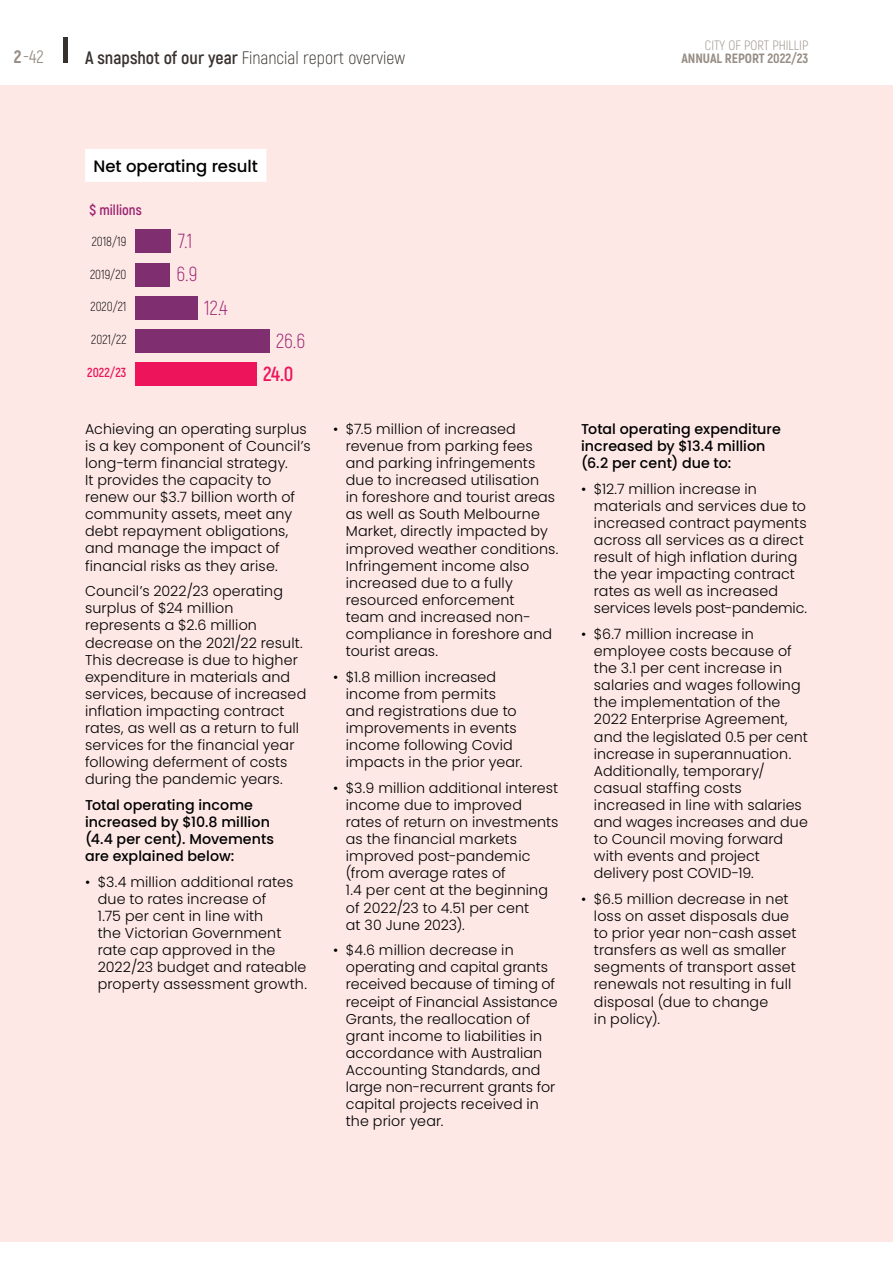
<style>
.page{position:relative;width:893px;height:1263px;background:#fff}
.page>*{position:absolute;margin:0;border:0;box-sizing:border-box;transform-origin:0 0}
.t1{font:300 20.4px/33.3px "Akrobat";color:#9d2270}
.t2{font:700 20.4px "Akrobat";color:#ed145b}
.t3{font:300 18px "Akrobat";color:#38322f}
.t4{font:18px "Akrobat";color:#978e86}
.t5{font:500 16.5px "Poppins";letter-spacing:-.005em;color:#000}
.t6{font:700 14.55px "Akrobat";color:#9d2270}
.t7{font:300 14.25px/17.1px "Poppins";letter-spacing:.01em;color:#000}
.t8{font:500 14.25px/17.1px "Poppins";letter-spacing:.005em;color:#000}
.t9{font:800 13.5px "Akrobat";letter-spacing:-.005em;color:#978e86}
.t10{font:300 13.5px "Akrobat";color:#978e86}
.t11{font:300 13.05px "Akrobat";color:#000}
.t12{font:700 13.05px "Akrobat";color:#ed145b}
.s1{font-weight:800}
.s2{font-weight:700}
</style>
<div class="page">
<div style="left:0;top:85px;width:893px;height:1157px;background:#fde8e6"></div>
<div style="left:85px;top:149px;width:181px;height:33px;background:#fff"></div>
<div style="left:135px;top:362px;width:122px;height:24px;background:#ed145b"></div>
<div style="left:135px;top:329px;width:135px;height:23px;background:#7f2f70"></div>
<div style="left:135px;top:296px;width:63px;height:23px;background:#7f2f70"></div>
<div style="left:135px;top:263px;width:35px;height:23px;background:#7f2f70"></div>
<div style="left:135px;top:230px;width:36px;height:23px;background:#7f2f70"></div>
<hr style="left:64px;top:38px;width:4px;height:25px;background:#38322f">
<p class="t4" style="left:14px;top:46px;width:32px"><span class="s1">2</span>-42</p>
<p class="t10" style="left:705px;top:37px;width:105px">CITY OF PORT PHILLIP</p>
<p class="t3" style="left:85px;top:47px;width:322px"><span class="s2">A snapshot of our year</span> Financial report overview</p>
<p class="t9" style="left:681px;top:50px;width:129px">ANNUAL REPORT 2022/23</p>
<p class="t5" style="left:94px;top:157px;width:166px">Net operating result</p>
<p class="t6" style="left:90px;top:201px;width:54px">$ millions</p>
<p class="t11" style="left:92px;top:233px;width:36px">2018/19</p>
<h1 class="t1" style="left:176px;top:224px;width:23px">7.1<br>6.9</h1>
<p class="t11" style="left:90px;top:266px;width:38px">2019/20</p>
<p class="t11" style="left:91px;top:299px;width:37px">2020/21</p>
<p class="t11" style="left:91px;top:332px;width:37px">2021/22</p>
<h1 class="t1" style="left:204px;top:291px;width:25px">12.4</h1>
<h1 class="t1" style="left:276px;top:324px;width:31px">26.6</h1>
<p class="t12" style="left:87px;top:364px;width:41px">2022/23</p>
<h1 class="t2" style="left:263px;top:362px;width:32px">24.0</h1>
<p class="t7" style="left:85px;top:420px;width:227px">Achieving an operating surplus is a key component of Council’s long-term financial strategy.<br>It provides the capacity to renew our $3.7 billion worth of community assets, meet any debt repayment obligations, and manage the impact of financial risks as they arise.</p>
<p class="t7" style="left:85px;top:583px;width:223px">Council’s 2022/23 operating surplus of $24 million represents a $2.6 million decrease on the 2021/22 result.<br>This decrease is due to higher expenditure in materials and services, because of increased inflation impacting contract rates, as well as a return to full services for the financial year following deferment of costs during the pandemic years.</p>
<p class="t8" style="left:85px;top:796px;width:190px">Total operating income increased by $10.8 million (4.4 per cent). Movements are explained below:</p>
<p class="t7" style="left:98px;top:873px;width:211px;text-indent:-13px">• $3.4 million additional rates due to rates increase of<br>1.75 per cent in line with<br>the Victorian Government rate cap approved in the<br>2022/23 budget and rateable property assessment growth.</p>
<p class="t7" style="left:346px;top:420px;width:214px;text-indent:-13px">• $7.5 million of increased revenue from parking fees and parking infringements due to increased utilisation<br>in foreshore and tourist areas as well as South Melbourne<br>Market, directly impacted by improved weather conditions.<br>Infringement income also increased due to a fully resourced enforcement<br>team and increased non&shy;compliance in foreshore and tourist areas.</p>
<p class="t7" style="left:346px;top:668px;width:178px;text-indent:-13px">• $1.8 million increased income from permits and registrations due to improvements in events income following Covid impacts in the prior year.</p>
<p class="t7" style="left:346px;top:779px;width:214px;text-indent:-13px">• $3.9 million additional interest income due to improved rates of return on investments as the financial markets improved post-pandemic (from average rates of<br>1.4 per cent at the beginning of 2022/23 to 4.51 per cent<br>at 30 June 2023).</p>
<p class="t7" style="left:346px;top:942px;width:213px;text-indent:-13px">• $4.6 million decrease in operating and capital grants received because of timing of receipt of Financial Assistance<br>Grants, the reallocation of grant income to liabilities in accordance with Australian<br>Accounting Standards, and large non-recurrent grants for capital projects received in the prior year.</p>
<p class="t8" style="left:581px;top:420px;width:201px">Total operating expenditure increased by $13.4 million (6.2 per cent) due to:</p>
<p class="t7" style="left:594px;top:480px;width:215px;text-indent:-13px">• $12.7 million increase in materials and services due to increased contract payments across all services as a direct result of high inflation during the year impacting contract rates as well as increased services levels post-pandemic.</p>
<p class="t7" style="left:594px;top:625px;width:216px;text-indent:-13px">• $6.7 million increase in employee costs because of the 3.1 per cent increase in salaries and wages following the implementation of the<br>2022 Enterprise Agreement, and the legislated 0.5 per cent increase in superannuation.<br>Additionally, temporary/ casual staffing costs increased in line with salaries and wages increases and due to Council moving forward with events and project delivery post COVID-19.</p>
<p class="t7" style="left:594px;top:890px;width:204px;text-indent:-13px">• $6.5 million decrease in net loss on asset disposals due to prior year non-cash asset transfers as well as smaller segments of transport asset renewals not resulting in full disposal (due to change<br>in policy).</p>
</div>
